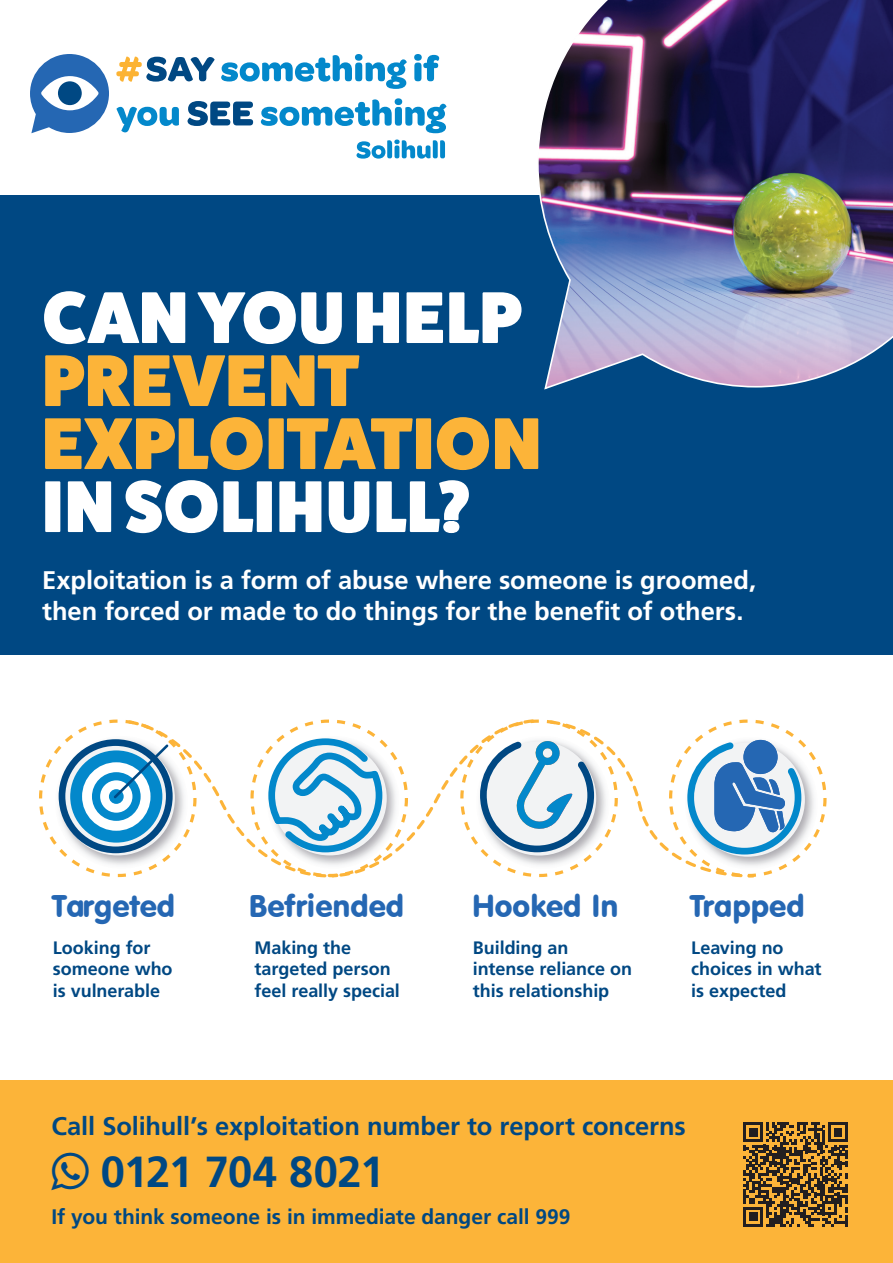
<style>
.page{position:relative;width:893px;height:1263px;background:#fff}
.page>*{position:absolute;margin:0;border:0;box-sizing:border-box;transform-origin:0 0}
.t1{font:800 73.5px "Fat Frank";letter-spacing:.02em;color:#fff}
.t2{font:800 73.5px "Fat Frank";letter-spacing:.01em;color:#fcb439}
.t3{font:700 43.5px "Frutiger";letter-spacing:-.025em;color:#004883}
.t4{font:30.6px "VAG Rounded BT";color:#2567b3}
.t5{font:700 25.5px/30.6px "Frutiger";letter-spacing:-.005em;color:#fff}
.t6{font:700 25.5px "Frutiger";letter-spacing:-.005em;color:#004883}
.t7{font:700 21px "Frutiger";letter-spacing:-.005em;color:#004883}
.t8{font:700 18px/21.6px "Frutiger";letter-spacing:-.005em;color:#004883}
</style>
<div class="page">
<div style="left:0;top:196px;width:893px;height:459px;background:#004883"></div>
<img style="left:536px;top:0;width:357px;height:390px">
<svg style="left:39px;top:719px;width:788px;height:158px"></svg>
<div style="left:0;top:1081px;width:893px;height:182px;background:#fcb439"></div>
<svg style="left:30px;top:54px;width:79px;height:79px"></svg>
<svg style="left:116px;top:57px;width:99px;height:25px"></svg>
<svg style="left:221px;top:54px;width:186px;height:35px"></svg>
<svg style="left:414px;top:54px;width:25px;height:27px"></svg>
<svg style="left:116px;top:107px;width:63px;height:25px"></svg>
<svg style="left:188px;top:101px;width:65px;height:25px"></svg>
<svg style="left:261px;top:98px;width:186px;height:35px"></svg>
<svg style="left:356px;top:139px;width:89px;height:20px"></svg>
<div style="left:58px;top:81px;width:24px;height:24px;background:#004883;border-radius:50%"></div>
<svg style="left:743px;top:1122px;width:105px;height:104px"></svg>
<p class="t1" style="left:43px;top:276px;width:481px">CAN YOU HELP</p>
<p class="t2" style="left:43px;top:339px;width:318px">PREVENT</p>
<p class="t2" style="left:43px;top:402px;width:500px">EXPLOITATION</p>
<p class="t1" style="left:43px;top:465px;width:429px">IN SOLIHULL?</p>
<p class="t5" style="left:42px;top:564px;width:715px">Exploitation is a form of abuse where someone is groomed, then forced or made to do things for the benefit of others.</p>
<h3 class="t4" style="left:52px;top:886px;width:125px">Targeted</h3>
<h3 class="t4" style="left:249px;top:886px;width:157px">Befriended</h3>
<h3 class="t4" style="left:472px;top:886px;width:148px">Hooked In</h3>
<h3 class="t4" style="left:690px;top:886px;width:116px">Trapped</h3>
<p class="t8" style="left:53px;top:936px;width:121px">Looking for someone who is vulnerable</p>
<p class="t8" style="left:254px;top:936px;width:147px">Making the targeted person feel really special</p>
<p class="t8" style="left:473px;top:936px;width:161px">Building an intense reliance on this relationship</p>
<p class="t8" style="left:691px;top:936px;width:132px">Leaving no choices in what is expected</p>
<p class="t6" style="left:51px;top:1111px;width:636px">Call Solihull’s exploitation number to report concerns</p>
<p class="t3" style="left:101px;top:1146px;width:285px">0121 704 8021</p>
<p class="t7" style="left:51px;top:1204px;width:521px">If you think someone is in immediate danger call 999</p>
</div>
